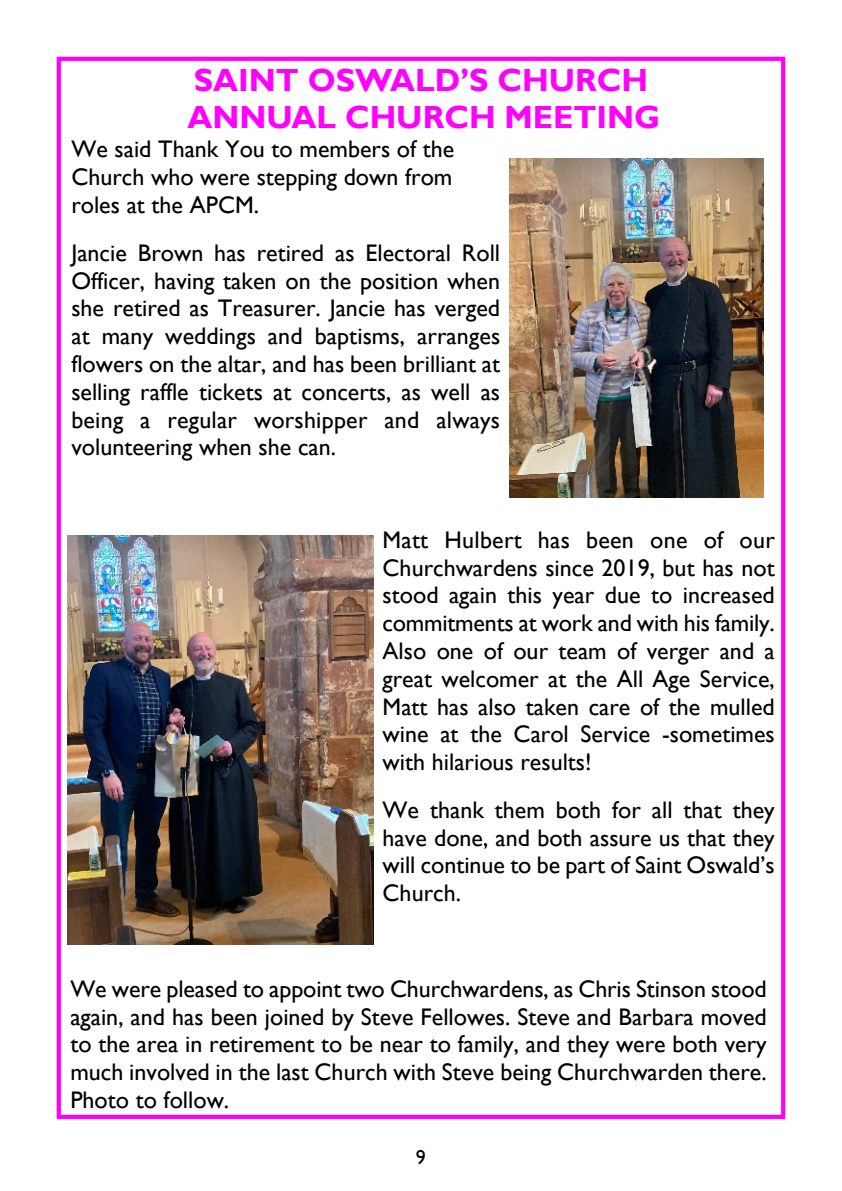
<style>
.page{position:relative;width:842px;height:1191px;background:#fff}
.page>*{position:absolute;margin:0;border:0;box-sizing:border-box;transform-origin:0 0}
.t1{font:700 32px/37px "Gill Sans";color:#f0f}
.t2{font:24px/27.8px "Gill Sans";color:#000;text-align:justify}
.t3{font:20px "Gill Sans";color:#000}
</style>
<div class="page">
<div style="left:57px;top:57px;width:728px;height:1062px;border:4px solid #f0f"></div>
<img style="left:509px;top:159px;width:254px;height:339px">
<img style="left:67px;top:535px;width:307px;height:409px">
<h1 class="t1" style="left:187px;top:65px;width:474px">SAINT OSWALD’S CHURCH<br>ANNUAL CHURCH MEETING</h1>
<p class="t2" style="left:71px;top:138px;width:385px">We said Thank You to members of the Church who were stepping down from roles at the APCM.</p>
<p class="t2" style="left:71px;top:241px;width:430px">Jancie Brown has retired as Electoral Roll Officer, having taken on the position when she retired as Treasurer. Jancie has verged at many weddings and baptisms, arranges flowers on the altar, and has been brilliant at selling raffle tickets at concerts, as well as being a regular worshipper and always volunteering when she can.</p>
<p class="t2" style="left:383px;top:528px;width:394px">Matt Hulbert has been one of our Churchwardens since 2019, but has not stood again this year due to increased commitments at work and with his family.<br>Also one of our team of verger and a great welcomer at the All Age Service, Matt has also taken care of the mulled wine at the Carol Service -sometimes with hilarious results!</p>
<p class="t2" style="left:383px;top:798px;width:394px">We thank them both for all that they have done, and both assure us that they will continue to be part of Saint Oswald’s Church.</p>
<p class="t2" style="left:70px;top:977px;width:698px">We were pleased to appoint two Churchwardens, as Chris Stinson stood again, and has been joined by Steve Fellowes. Steve and Barbara moved to the area in retirement to be near to family, and they were both very much involved in the last Church with Steve being Churchwarden there.<br>Photo to follow.</p>
<p class="t3" style="left:416px;top:1149px;width:11px">9</p>
</div>
